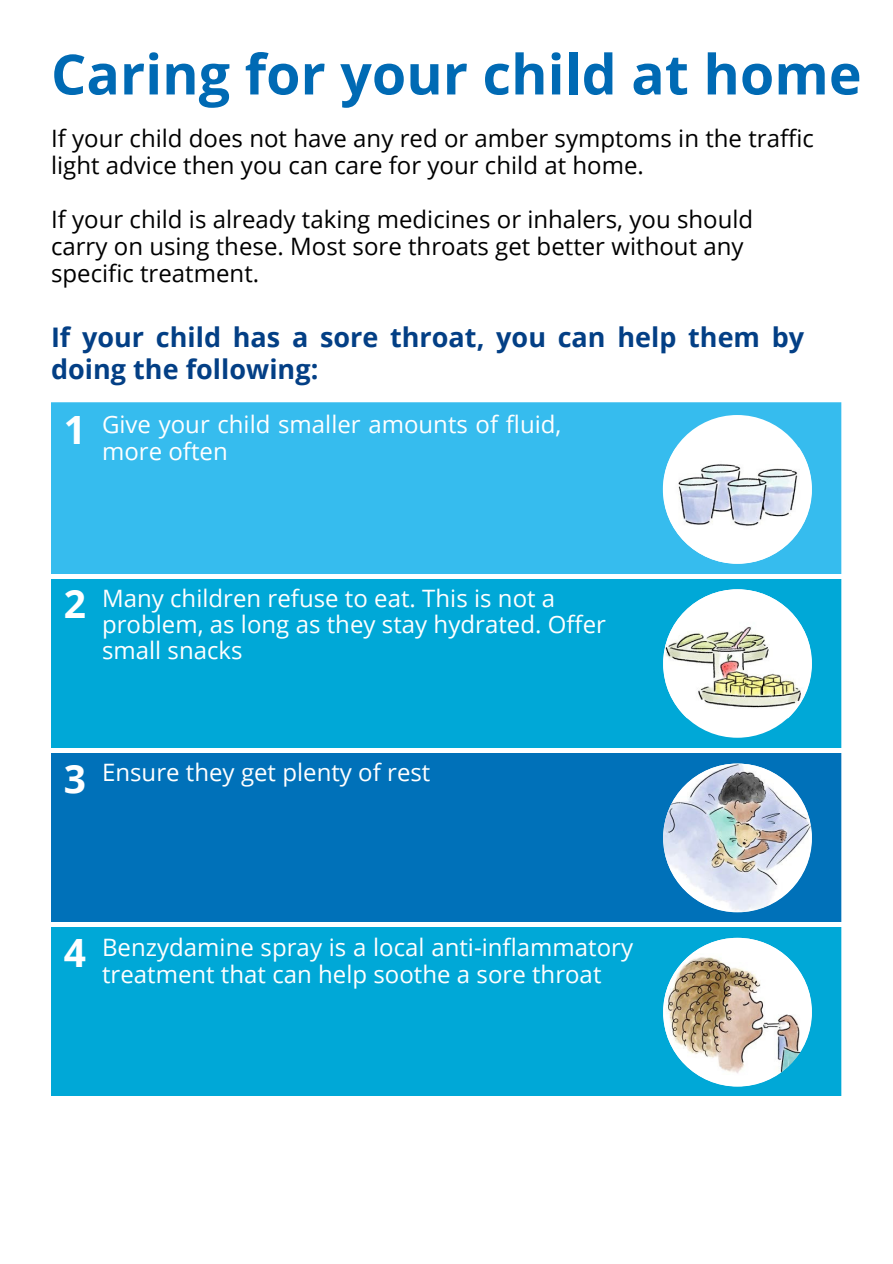
<style>
.page{position:relative;width:893px;height:1264px;background:#fff}
.page>*{position:absolute;margin:0;border:0;box-sizing:border-box;transform-origin:0 0}
.t1{font:700 55.5px "Open Sans";color:#006ab4}
.t2{font:700 39px "Open Sans";color:#fff}
.t3{font:700 27px/31.5px "Open Sans";color:#033f85}
.t4{font:24px/27px "Open Sans";color:#fff}
.t5{font:24px/27px "Open Sans";color:#000}
</style>
<div class="page">
<div style="left:51px;top:402px;width:790px;height:172px;background:#36bcee"></div>
<div style="left:51px;top:579px;width:790px;height:517px;background:#00a8d7"></div>
<div style="left:51px;top:752px;width:790px;height:170px;background:#0071b9"></div>
<hr style="left:51px;top:748px;width:51px;height:4px;background:#fff">
<hr style="left:102px;top:748px;width:543px;height:4px;background:#fff">
<hr style="left:645px;top:748px;width:196px;height:4px;background:#fff">
<hr style="left:51px;top:922px;width:51px;height:4px;background:#fff">
<hr style="left:102px;top:922px;width:543px;height:4px;background:#fff">
<hr style="left:645px;top:922px;width:196px;height:4px;background:#fff">
<div style="left:662px;top:415px;width:149px;height:148px;background:#fff;border-radius:50%"></div>
<img style="left:663px;top:447px;width:148px;height:116px">
<div style="left:663px;top:589px;width:148px;height:148px;background:#fff;border-radius:50%"></div>
<img style="left:663px;top:589px;width:148px;height:129px">
<img style="left:663px;top:763px;width:148px;height:149px;border-radius:50%">
<img style="left:663px;top:937px;width:148px;height:149px;border-radius:50%">
<h1 class="t1" style="left:51px;top:35px;width:812px">Caring for your child at home</h1>
<p class="t5" style="left:51px;top:124px;width:764px">If your child does not have any red or amber symptoms in the traffic light advice then you can care for your child at home.</p>
<p class="t5" style="left:51px;top:205px;width:703px">If your child is already taking medicines or inhalers, you should carry on using these. Most sore throats get better without any specific treatment.</p>
<p class="t3" style="left:51px;top:321px;width:754px">If your child has a sore throat, you can help them by doing the following:</p>
<h2 class="t2" style="left:64px;top:402px;width:24px">1</h2>
<p class="t4" style="left:102px;top:410px;width:461px">Give your child smaller amounts of fluid, more often</p>
<h2 class="t2" style="left:64px;top:577px;width:24px">2</h2>
<p class="t4" style="left:102px;top:585px;width:505px;line-height:25.8px">Many children refuse to eat. This is not a problem, as long as they stay hydrated. Offer small snacks</p>
<h2 class="t2" style="left:64px;top:751px;width:24px">3</h2>
<p class="t4" style="left:102px;top:758px;width:330px">Ensure they get plenty of rest</p>
<h2 class="t2" style="left:64px;top:925px;width:24px">4</h2>
<p class="t4" style="left:102px;top:932px;width:532px">Benzydamine spray is a local anti-inflammatory treatment that can help soothe a sore throat</p>
</div>
